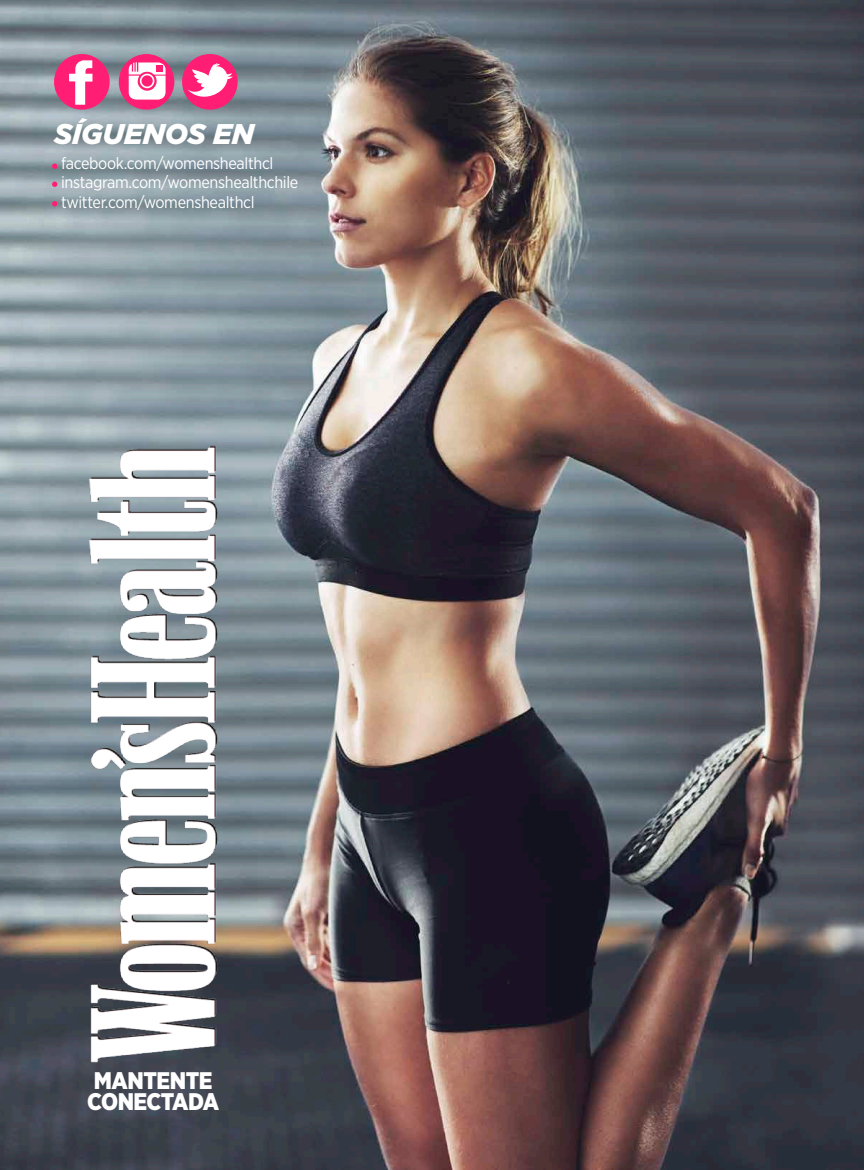
<style>
.page{position:relative;width:864px;height:1170px;background:#fff}
.page>*{position:absolute;margin:0;border:0;box-sizing:border-box;transform-origin:0 0}
.t1{font:italic 900 28.5px "Gotham";letter-spacing:-.01em;color:#fff}
.t2{font:900 24px/21px "Gotham Narrow";letter-spacing:-.02em;color:#fff}
.t3{font:16.5px/19.5px "Gotham Narrow";letter-spacing:-.02em;color:#fff}
</style>
<div class="page">
<img style="left:0;top:0;width:863px;height:1169px">
<div style="left:54px;top:54px;width:56px;height:56px;background:#ff1e73;border-radius:50%"></div>
<svg style="left:69px;top:60px;width:23px;height:45px"></svg>
<div style="left:182px;top:54px;width:55px;height:56px;background:#ff1e73;border-radius:50%"></div>
<svg style="left:187px;top:63px;width:46px;height:41px"></svg>
<div style="left:119px;top:54px;width:55px;height:56px;background:#ff1e73;border-radius:50%"></div>
<svg style="left:128px;top:62px;width:37px;height:38px"></svg>
<div style="left:156px;top:65px;width:6px;height:7px;background:#ff1e73"></div>
<svg style="left:52px;top:163px;width:5px;height:6px"></svg>
<svg style="left:52px;top:181px;width:5px;height:6px"></svg>
<svg style="left:52px;top:201px;width:5px;height:5px"></svg>
<img style="left:78px;top:437px;width:149px;height:634px">
<p class="t1" style="left:54px;top:114px;width:201px">SÍGUENOS EN</p>
<p class="t3" style="left:61px;top:153px;width:239px">facebook.com/womenshealthcl instagram.com/womenshealthchile twitter.com/womenshealthcl</p>
<p class="t2" style="left:87px;top:1069px;width:133px">MANTENTE<br>CONECTADA</p>
</div>
